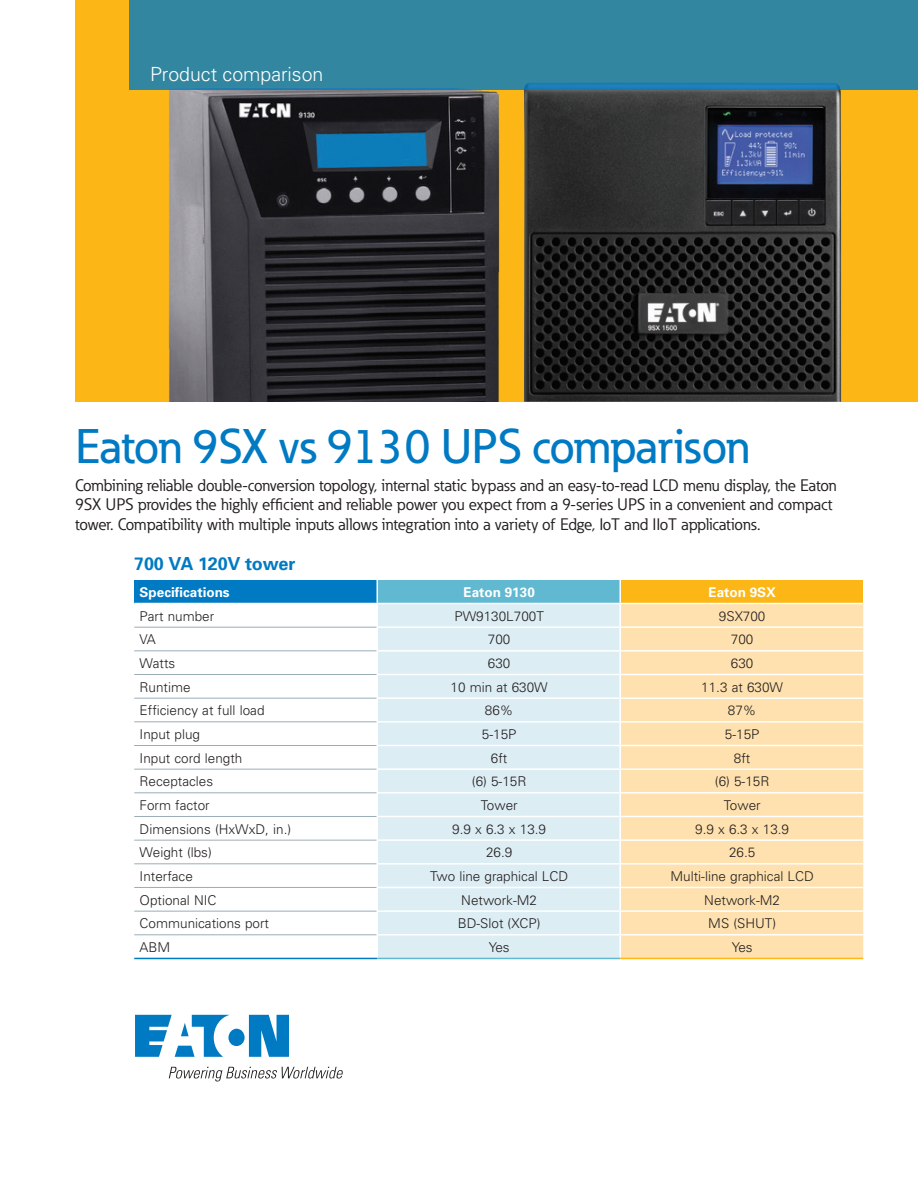
<style>
.page{position:relative;width:918px;height:1188px;background:#fff}
.page>*{position:absolute;margin:0;border:0;box-sizing:border-box;transform-origin:0 0}
._01_Headline___ADJ_C{font:500 48px "Eaton";letter-spacing:-.01em;color:#007ac2}
._00_Product{font:300 19.5px "Univers";color:#fff}
._01_Headline___ADJ_C-2{font:700 18px "Univers";letter-spacing:-.01em;color:#007ac2}
._01_Headline___ADJ_C-3{font:16.5px/19.5px "Eaton";color:#231f20}
._03_Table_Body__8_pt{font:300 13.5px "Univers";color:#231f20}
._01_Headline___ADJ_C-4{font:700 13.5px "Univers";color:#fff}
</style>
<div class="page">
<div style="left:76px;top:0;width:842px;height:402px;background:#fcb615"></div>
<div style="left:134px;top:580px;width:243px;height:24px;background:#007ac2"></div>
<div style="left:377px;top:580px;width:243px;height:24px;background:#60b8d1"></div>
<div style="left:620px;top:580px;width:243px;height:24px;background:#fcb615"></div>
<div style="left:378px;top:604px;width:242px;height:354px;background:#ddedf4"></div>
<div style="left:621px;top:604px;width:242px;height:354px;background:#fee1ae"></div>
<hr style="left:376px;top:580px;width:2px;height:23px;background:#fff">
<hr style="left:134px;top:603px;width:243px;height:1px;background:#fff">
<hr style="left:377px;top:603px;width:243px;height:1px;background:#fff">
<hr style="left:620px;top:603px;width:243px;height:1px;background:#fff">
<hr style="left:376px;top:626px;width:244px;height:2px;background:#fff">
<hr style="left:620px;top:626px;width:243px;height:2px;background:#fff">
<hr style="left:376px;top:650px;width:244px;height:2px;background:#fff">
<hr style="left:620px;top:650px;width:243px;height:2px;background:#fff">
<hr style="left:376px;top:674px;width:244px;height:1px;background:#fff">
<hr style="left:620px;top:674px;width:243px;height:1px;background:#fff">
<hr style="left:376px;top:697px;width:244px;height:2px;background:#fff">
<hr style="left:620px;top:697px;width:243px;height:2px;background:#fff">
<hr style="left:376px;top:721px;width:244px;height:2px;background:#fff">
<hr style="left:620px;top:721px;width:243px;height:2px;background:#fff">
<hr style="left:376px;top:745px;width:244px;height:1px;background:#fff">
<hr style="left:620px;top:745px;width:243px;height:1px;background:#fff">
<hr style="left:376px;top:768px;width:244px;height:2px;background:#fff">
<hr style="left:620px;top:768px;width:243px;height:2px;background:#fff">
<hr style="left:376px;top:792px;width:244px;height:2px;background:#fff">
<hr style="left:620px;top:792px;width:243px;height:2px;background:#fff">
<hr style="left:376px;top:816px;width:244px;height:1px;background:#fff">
<hr style="left:620px;top:816px;width:243px;height:1px;background:#fff">
<hr style="left:376px;top:839px;width:244px;height:2px;background:#fff">
<hr style="left:620px;top:839px;width:243px;height:2px;background:#fff">
<hr style="left:376px;top:863px;width:244px;height:2px;background:#fff">
<hr style="left:620px;top:863px;width:243px;height:2px;background:#fff">
<hr style="left:376px;top:887px;width:244px;height:1px;background:#fff">
<hr style="left:620px;top:887px;width:243px;height:1px;background:#fff">
<hr style="left:376px;top:910px;width:244px;height:2px;background:#fff">
<hr style="left:620px;top:910px;width:243px;height:2px;background:#fff">
<hr style="left:376px;top:934px;width:244px;height:2px;background:#fff">
<hr style="left:620px;top:934px;width:243px;height:2px;background:#fff">
<svg style="left:620px;top:580px;width:1px;height:378px"></svg>
<hr style="left:134px;top:627px;width:242px;height:1px;background:#9badb7">
<hr style="left:134px;top:651px;width:242px;height:1px;background:#9badb7">
<hr style="left:134px;top:674px;width:242px;height:1px;background:#9badb7">
<hr style="left:134px;top:698px;width:242px;height:1px;background:#9badb7">
<hr style="left:134px;top:722px;width:242px;height:1px;background:#9badb7">
<hr style="left:134px;top:745px;width:242px;height:1px;background:#9badb7">
<hr style="left:134px;top:769px;width:242px;height:1px;background:#9badb7">
<hr style="left:134px;top:793px;width:242px;height:1px;background:#9badb7">
<hr style="left:134px;top:816px;width:242px;height:1px;background:#9badb7">
<hr style="left:134px;top:840px;width:242px;height:1px;background:#9badb7">
<hr style="left:134px;top:864px;width:242px;height:1px;background:#9badb7">
<hr style="left:134px;top:887px;width:242px;height:1px;background:#9badb7">
<hr style="left:134px;top:911px;width:242px;height:1px;background:#9badb7">
<hr style="left:134px;top:935px;width:242px;height:1px;background:#9badb7">
<hr style="left:134px;top:958px;width:243px;height:1px;background:#007ac2">
<hr style="left:377px;top:958px;width:243px;height:1px;background:#60b8d1">
<hr style="left:620px;top:958px;width:243px;height:1px;background:#fcb615">
<img style="left:168px;top:90px;width:332px;height:312px">
<img style="left:524px;top:90px;width:317px;height:312px">
<div style="left:129px;top:0;width:789px;height:90px;background:#32869f"></div>
<svg style="left:135px;top:1015px;width:154px;height:42px"></svg>
<svg style="left:169px;top:1067px;width:174px;height:14px"></svg>
<p class="_00_Product" style="left:150px;top:62px;width:175px">Product comparison</p>
<p class="_01_Headline___ADJ_C" style="left:76px;top:417px;width:676px">Eaton 9SX vs 9130 UPS comparison</p>
<p class="_01_Headline___ADJ_C-3" style="left:75px;top:476px;width:763px">Combining reliable double-conversion topology, internal static bypass and an easy-to-read LCD menu display, the Eaton<br>9SX UPS provides the highly efficient and reliable power you expect from a 9-series UPS in a convenient and compact tower. Compatibility with multiple inputs allows integration into a variety of Edge, IoT and IIoT applications.</p>
<p class="_01_Headline___ADJ_C-2" style="left:134px;top:553px;width:163px">700 VA 120V tower</p>
<p class="_01_Headline___ADJ_C-4" style="left:140px;top:584px;width:92px">Specifications</p>
<p class="_01_Headline___ADJ_C-4" style="left:464px;top:584px;width:73px">Eaton 9130</p>
<p class="_01_Headline___ADJ_C-4" style="left:708px;top:584px;width:69px">Eaton 9SX</p>
<p class="_03_Table_Body__8_pt" style="left:140px;top:608px;width:76px">Part number</p>
<p class="_03_Table_Body__8_pt" style="left:455px;top:608px;width:91px">PW9130L700T</p>
<p class="_03_Table_Body__8_pt" style="left:719px;top:608px;width:48px">9SX700</p>
<p class="_03_Table_Body__8_pt" style="left:140px;top:631px;width:18px">VA</p>
<p class="_03_Table_Body__8_pt" style="left:488px;top:631px;width:24px">700</p>
<p class="_03_Table_Body__8_pt" style="left:731px;top:631px;width:24px">700</p>
<p class="_03_Table_Body__8_pt" style="left:140px;top:655px;width:37px">Watts</p>
<p class="_03_Table_Body__8_pt" style="left:488px;top:655px;width:24px">630</p>
<p class="_03_Table_Body__8_pt" style="left:731px;top:655px;width:24px">630</p>
<p class="_03_Table_Body__8_pt" style="left:140px;top:679px;width:53px">Runtime</p>
<p class="_03_Table_Body__8_pt" style="left:451px;top:679px;width:99px">10 min at 630W</p>
<p class="_03_Table_Body__8_pt" style="left:701px;top:679px;width:83px">11.3 at 630W</p>
<p class="_03_Table_Body__8_pt" style="left:140px;top:702px;width:126px">Efficiency at full load</p>
<p class="_03_Table_Body__8_pt" style="left:485px;top:702px;width:30px">86%</p>
<p class="_03_Table_Body__8_pt" style="left:728px;top:702px;width:30px">87%</p>
<p class="_03_Table_Body__8_pt" style="left:140px;top:726px;width:62px">Input plug</p>
<p class="_03_Table_Body__8_pt" style="left:482px;top:726px;width:36px">5-15P</p>
<p class="_03_Table_Body__8_pt" style="left:725px;top:726px;width:36px">5-15P</p>
<p class="_03_Table_Body__8_pt" style="left:140px;top:750px;width:104px">Input cord length</p>
<p class="_03_Table_Body__8_pt" style="left:491px;top:750px;width:18px">6ft</p>
<p class="_03_Table_Body__8_pt" style="left:734px;top:750px;width:18px">8ft</p>
<p class="_03_Table_Body__8_pt" style="left:140px;top:773px;width:75px">Receptacles</p>
<p class="_03_Table_Body__8_pt" style="left:472px;top:773px;width:56px">(6) 5-15R</p>
<p class="_03_Table_Body__8_pt" style="left:715px;top:773px;width:56px">(6) 5-15R</p>
<p class="_03_Table_Body__8_pt" style="left:140px;top:797px;width:72px">Form factor</p>
<p class="_03_Table_Body__8_pt" style="left:481px;top:797px;width:39px">Tower</p>
<p class="_03_Table_Body__8_pt" style="left:724px;top:797px;width:39px">Tower</p>
<p class="_03_Table_Body__8_pt" style="left:140px;top:821px;width:153px">Dimensions (HxWxD, in.)</p>
<p class="_03_Table_Body__8_pt" style="left:452px;top:821px;width:95px">9.9 x 6.3 x 13.9</p>
<p class="_03_Table_Body__8_pt" style="left:695px;top:821px;width:95px">9.9 x 6.3 x 13.9</p>
<p class="_03_Table_Body__8_pt" style="left:140px;top:844px;width:74px">Weight (lbs)</p>
<p class="_03_Table_Body__8_pt" style="left:486px;top:844px;width:28px">26.9</p>
<p class="_03_Table_Body__8_pt" style="left:729px;top:844px;width:28px">26.5</p>
<p class="_03_Table_Body__8_pt" style="left:140px;top:868px;width:55px">Interface</p>
<p class="_03_Table_Body__8_pt" style="left:430px;top:868px;width:139px">Two line graphical LCD</p>
<p class="_03_Table_Body__8_pt" style="left:671px;top:868px;width:145px">Multi-line graphical LCD</p>
<p class="_03_Table_Body__8_pt" style="left:140px;top:892px;width:78px">Optional NIC</p>
<p class="_03_Table_Body__8_pt" style="left:461px;top:892px;width:77px">Network-M2</p>
<p class="_03_Table_Body__8_pt" style="left:704px;top:892px;width:77px">Network-M2</p>
<p class="_03_Table_Body__8_pt" style="left:140px;top:915px;width:131px">Communications port</p>
<p class="_03_Table_Body__8_pt" style="left:458px;top:915px;width:84px">BD-Slot (XCP)</p>
<p class="_03_Table_Body__8_pt" style="left:708px;top:915px;width:69px">MS (SHUT)</p>
<p class="_03_Table_Body__8_pt" style="left:140px;top:939px;width:32px">ABM</p>
<p class="_03_Table_Body__8_pt" style="left:489px;top:939px;width:23px">Yes</p>
<p class="_03_Table_Body__8_pt" style="left:732px;top:939px;width:23px">Yes</p>
</div>
